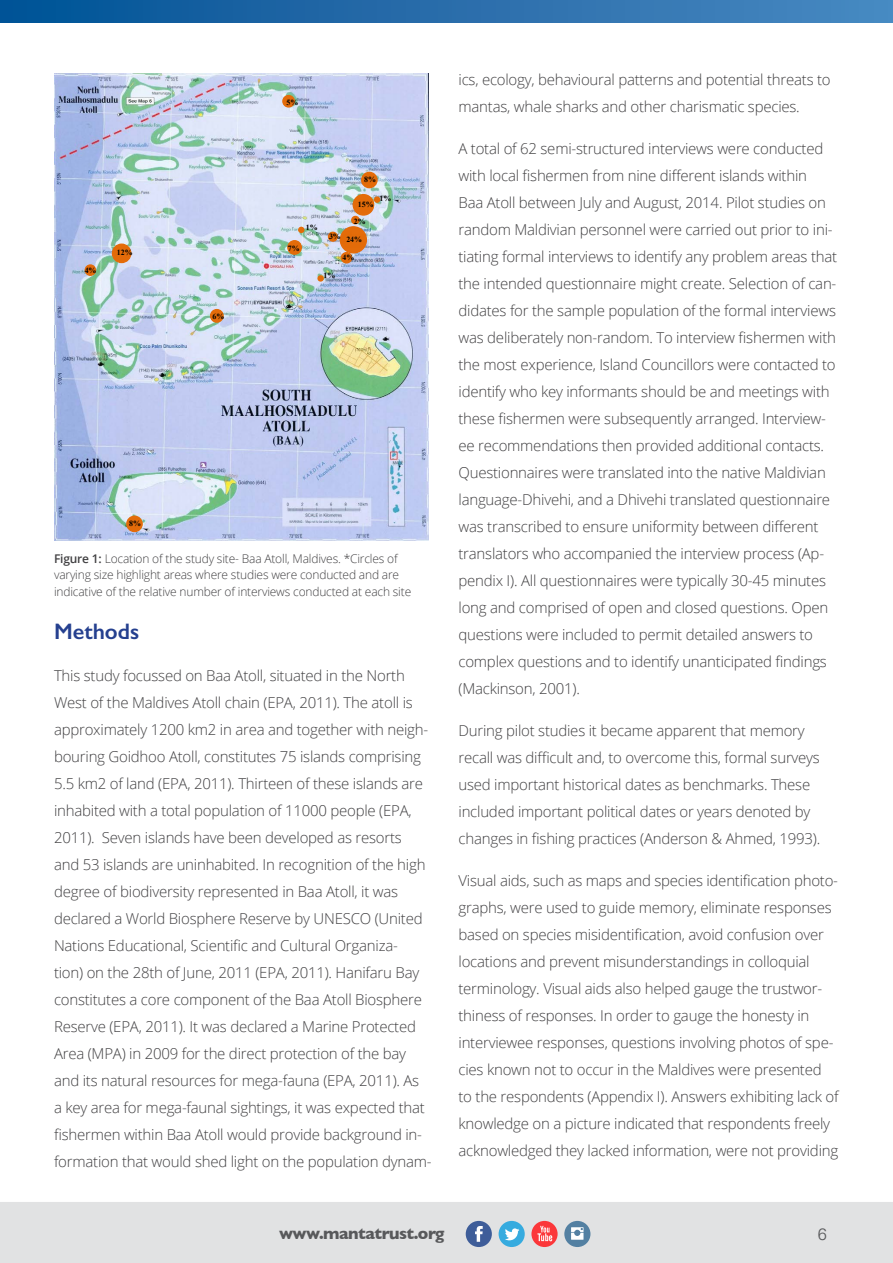
<style>
.page{position:relative;width:893px;height:1263px;background:#fff}
.page>*{position:absolute;margin:0;border:0;box-sizing:border-box;transform-origin:0 0}
.t1{font:600 22.5px "Gill Sans";color:#25408f}
.t2{font:700 16.5px "Gill Sans";letter-spacing:-.03em;color:#58595b}
.t3{font:300 16.5px "Univers";color:#58595b}
.t4{font:300 15px/27px "Open Sans";letter-spacing:-.015em;color:#414042}
.t5{font:300 12px/16.5px "Open Sans";letter-spacing:-.015em;color:#414042}
.t6{font:700 7.95px "Times New Roman";color:#000}
.s1{font-weight:600}
</style>
<div class="page">
<div style="left:0;top:1201px;width:893px;height:62px;background:#e1e2e3"></div>
<div style="left:0;top:0;width:893px;height:22px;background:linear-gradient(to right,#025295,#4b89c1)"></div>
<div style="left:466px;top:1221px;width:26px;height:26px;background:#3e5d99;border-radius:50%"></div>
<svg style="left:475px;top:1226px;width:8px;height:16px"></svg>
<div style="left:499px;top:1221px;width:26px;height:26px;background:#36abdf;border-radius:50%"></div>
<svg style="left:505px;top:1228px;width:14px;height:12px"></svg>
<div style="left:564px;top:1221px;width:26px;height:26px;background:#5380a2;border-radius:50%"></div>
<svg style="left:571px;top:1227px;width:12px;height:13px"></svg>
<svg style="left:531px;top:1221px;width:27px;height:26px"></svg>
<svg style="left:537px;top:1225px;width:15px;height:16px"></svg>
<img style="left:54px;top:74px;width:374px;height:467px">
<div style="left:374px;top:196px;width:6px;height:7px;border:1px solid #e46c0a;border-radius:50%"></div>
<div style="left:317px;top:275px;width:7px;height:7px;border:1px solid #e46c0a;border-radius:50%"></div>
<svg style="left:298px;top:227px;width:3px;height:6px"></svg>
<div style="left:85px;top:264px;width:11px;height:12px;border:1px solid #e46c0a;border-radius:50%"></div>
<div style="left:283px;top:96px;width:11px;height:11px;background:#e46c0a;border-radius:50%"></div>
<div style="left:282px;top:95px;width:13px;height:13px;border:1px solid #e46c0a;border-radius:50%"></div>
<div style="left:211px;top:310px;width:12px;height:12px;background:#e46c0a;border-radius:50%"></div>
<div style="left:210px;top:309px;width:14px;height:14px;border:1px solid #e46c0a;border-radius:50%"></div>
<div style="left:288px;top:241px;width:13px;height:13px;background:#e46c0a;border-radius:50%"></div>
<div style="left:287px;top:240px;width:15px;height:15px;border:1px solid #e46c0a;border-radius:50%"></div>
<div style="left:362px;top:172px;width:15px;height:16px;background:#e46c0a;border-radius:50%"></div>
<div style="left:361px;top:172px;width:17px;height:16px;border:1px solid #e46c0a;border-radius:50%"></div>
<div style="left:127px;top:516px;width:15px;height:15px;background:#e46c0a;border-radius:50%"></div>
<div style="left:126px;top:515px;width:17px;height:17px;border:1px solid #e46c0a;border-radius:50%"></div>
<div style="left:112px;top:244px;width:19px;height:18px;background:#e46c0a;border-radius:50%"></div>
<div style="left:112px;top:243px;width:19px;height:20px;border:1px solid #e46c0a;border-radius:50%"></div>
<div style="left:353px;top:195px;width:21px;height:20px;background:#e46c0a;border-radius:50%"></div>
<div style="left:353px;top:194px;width:21px;height:22px;border:1px solid #e46c0a;border-radius:50%"></div>
<div style="left:340px;top:227px;width:26px;height:26px;background:#e46c0a;border-radius:50%"></div>
<div style="left:340px;top:226px;width:27px;height:28px;border:1px solid #e46c0a;border-radius:50%"></div>
<img style="left:341px;top:235px;width:28px;height:12px">
<img style="left:353px;top:200px;width:27px;height:12px">
<img style="left:112px;top:248px;width:28px;height:12px">
<img style="left:375px;top:193px;width:27px;height:13px">
<img style="left:301px;top:223px;width:27px;height:12px">
<img style="left:319px;top:270px;width:27px;height:13px">
<img style="left:349px;top:216px;width:27px;height:13px">
<img style="left:324px;top:231px;width:28px;height:13px">
<img style="left:338px;top:252px;width:27px;height:13px">
<img style="left:80px;top:266px;width:27px;height:12px">
<img style="left:282px;top:98px;width:27px;height:12px">
<img style="left:208px;top:312px;width:27px;height:12px">
<img style="left:283px;top:243px;width:28px;height:13px">
<img style="left:359px;top:175px;width:28px;height:12px">
<img style="left:125px;top:518px;width:27px;height:13px">
<p class="t6" style="left:85px;top:265px;width:13px">4%</p>
<p class="t6" style="left:117px;top:247px;width:17px">12%</p>
<p class="t6" style="left:213px;top:311px;width:13px">6%</p>
<p class="t6" style="left:286px;top:97px;width:13px">5%</p>
<p class="t6" style="left:306px;top:222px;width:13px">1%</p>
<p class="t6" style="left:288px;top:242px;width:13px">7%</p>
<p class="t6" style="left:364px;top:174px;width:13px">8%</p>
<p class="t6" style="left:380px;top:192px;width:13px">1%</p>
<p class="t6" style="left:358px;top:199px;width:17px">15%</p>
<p class="t6" style="left:354px;top:216px;width:13px">2%</p>
<p class="t6" style="left:329px;top:231px;width:13px">3%</p>
<p class="t6" style="left:346px;top:234px;width:17px">24%</p>
<p class="t6" style="left:342px;top:251px;width:13px">4%</p>
<p class="t6" style="left:324px;top:270px;width:13px">1%</p>
<p class="t6" style="left:129px;top:517px;width:13px">8%</p>
<p class="t5" style="left:54px;top:550px;width:359px"><span class="s1">Figure 1:</span> Location of the study site- Baa Atoll, Maldives. *Circles of varying size highlight areas where studies were conducted and are indicative of the relative number of interviews conducted at each site</p>
<h1 class="t1" style="left:54px;top:618px;width:87px">Methods</h1>
<p class="t4" style="left:54px;top:662px;width:379px">This study focussed on Baa Atoll, situated in the North West of the Maldives Atoll chain (EPA, 2011). The atoll is approximately 1200 km2 in area and together with neigh&shy;bouring Goidhoo Atoll, constitutes 75 islands comprising 5.5 km2 of land (EPA, 2011). Thirteen of these islands are inhabited with a total population of 11000 people (EPA, 2011). Seven islands have been developed as resorts<br>and 53 islands are uninhabited. In recognition of the high degree of biodiversity represented in Baa Atoll, it was declared a World Biosphere Reserve by UNESCO (United Nations Educational, Scientific and Cultural Organiza-<br>tion) on the 28th of June, 2011 (EPA, 2011). Hanifaru Bay constitutes a core component of the Baa Atoll Biosphere Reserve (EPA, 2011). It was declared a Marine Protected Area (MPA) in 2009 for the direct protection of the bay and its natural resources for mega-fauna (EPA, 2011). As<br>a key area for mega-faunal sightings, it was expected that fishermen within Baa Atoll would provide background in&shy;formation that would shed light on the population dynam-</p>
<p class="t4" style="left:458px;top:66px;width:374px">ics, ecology, behavioural patterns and potential threats to mantas, whale sharks and other charismatic species.</p>
<p class="t4" style="left:458px;top:135px;width:380px">A total of 62 semi-structured interviews were conducted with local fishermen from nine different islands within<br>Baa Atoll between July and August, 2014. Pilot studies on random Maldivian personnel were carried out prior to ini&shy;tiating formal interviews to identify any problem areas that the intended questionnaire might create. Selection of can&shy;didates for the sample population of the formal interviews was deliberately non-random. To interview fishermen with the most experience, Island Councillors were contacted to identify who key informants should be and meetings with these fishermen were subsequently arranged. Interview&shy;ee recommendations then provided additional contacts.<br>Questionnaires were translated into the native Maldivian language-Dhivehi, and a Dhivehi translated questionnaire was transcribed to ensure uniformity between different translators who accompanied the interview process (Ap&shy;pendix I). All questionnaires were typically 30-45 minutes long and comprised of open and closed questions. Open questions were included to permit detailed answers to complex questions and to identify unanticipated findings (Mackinson, 2001).</p>
<p class="t4" style="left:458px;top:717px;width:363px">During pilot studies it became apparent that memory recall was difficult and, to overcome this, formal surveys used important historical dates as benchmarks. These included important political dates or years denoted by changes in fishing practices (Anderson &amp; Ahmed, 1993).</p>
<p class="t4" style="left:458px;top:867px;width:382px">Visual aids, such as maps and species identification photo&shy;graphs, were used to guide memory, eliminate responses based on species misidentification, avoid confusion over locations and prevent misunderstandings in colloquial terminology. Visual aids also helped gauge the trustwor&shy;thiness of responses. In order to gauge the honesty in interviewee responses, questions involving photos of spe&shy;cies known not to occur in the Maldives were presented to the respondents (Appendix I). Answers exhibiting lack of knowledge on a picture indicated that respondents freely acknowledged they lacked information, were not providing</p>
<p class="t2" style="left:279px;top:1220px;width:167px">www.mantatrust.org</p>
<p class="t3" style="left:818px;top:1224px;width:11px">6</p>
</div>
